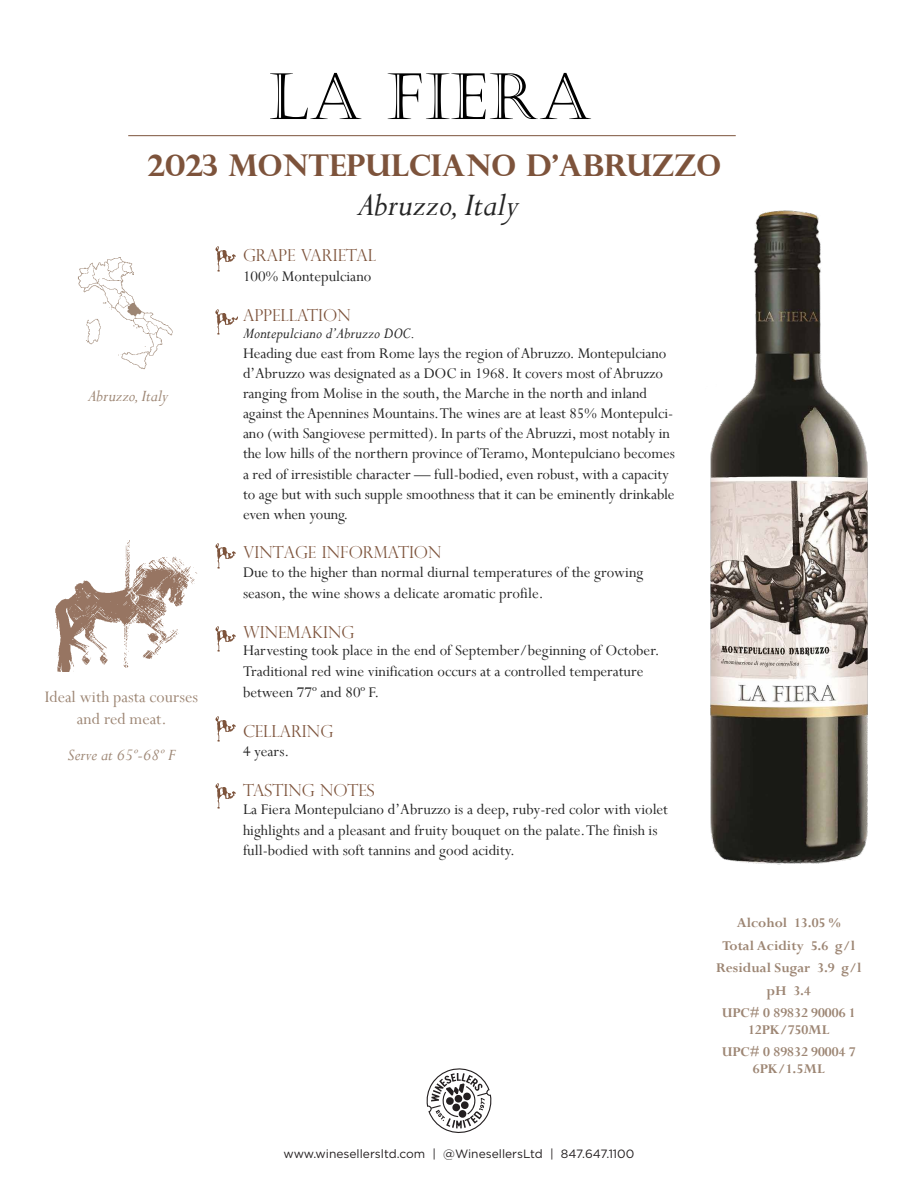
<style>
.page{position:relative;width:918px;height:1188px;background:#fff}
.page>*{position:absolute;margin:0;border:0;box-sizing:border-box;transform-origin:0 0}
.t1{font:italic 36px "Perpetua";color:#242424}
.t2{font:700 30px "Perpetua Titling";color:#7d533b}
.t3{font:18px/21.6px "Perpetua";color:#9d8674;text-align:center}
.t4{font:italic 18px "Perpetua";color:#9d8674}
.t5{font:16.5px/20.1px "Perpetua";letter-spacing:-.005em;color:#242424}
.t6{font:300 16.5px "Perpetua Titling";color:#7d533b}
.t7{font:italic 16.5px "Perpetua";color:#242424}
.t8{font:700 15px/22.5px "Perpetua";color:#9d8674;text-align:center}
.t9{font:12px "Gotham";color:#231f20}
</style>
<div class="page">
<svg style="left:270px;top:73px;width:92px;height:46px"></svg>
<svg style="left:388px;top:73px;width:203px;height:46px"></svg>
<img style="left:55px;top:540px;width:143px;height:131px">
<img style="left:710px;top:210px;width:158px;height:655px">
<hr style="left:128px;top:135px;width:608px;height:1px;background:#7d533b">
<img style="left:78px;top:257px;width:95px;height:113px">
<img style="left:215px;top:246px;width:21px;height:26px">
<img style="left:215px;top:309px;width:22px;height:26px">
<img style="left:215px;top:543px;width:21px;height:26px">
<img style="left:215px;top:626px;width:21px;height:26px">
<img style="left:215px;top:716px;width:21px;height:26px">
<img style="left:215px;top:783px;width:21px;height:26px">
<svg style="left:426px;top:1068px;width:66px;height:65px"></svg>
<h2 class="t2" style="left:148px;top:146px;width:575px">2023 MONTEPULCIANO D’ABRUZZO</h2>
<h1 class="t1" style="left:358px;top:182px;width:163px">Abruzzo, Italy</h1>
<p class="t4" style="left:88px;top:385px;width:82px">Abruzzo, Italy</p>
<p class="t3" style="left:45px;top:686px;width:155px">Ideal with pasta courses and red meat.</p>
<p class="t4" style="left:68px;top:743px;width:109px">Serve at 65º-68º F</p>
<p class="t6" style="left:243px;top:245px;width:135px">GRAPE VARIETAL</p>
<p class="t5" style="left:243px;top:266px;width:130px">100% Montepulciano</p>
<p class="t6" style="left:243px;top:305px;width:109px">APPELLATION</p>
<p class="t7" style="left:243px;top:323px;width:174px">Montepulciano d’Abruzzo DOC.</p>
<p class="t5" style="left:243px;top:343px;width:433px">Heading due east from Rome lays the region ofAbruzzo. Montepulciano d’Abruzzo was designated as a DOC in 1968. It covers most ofAbruzzo ranging from Molise in the south, the Marche in the north and inland against theApennines Mountains.The wines are at least 85% Montepulci&shy;ano (with Sangiovese permitted). In parts of theAbruzzi, most notably in the low hills of the northern province ofTeramo, Montepulciano becomes a red of irresistible character — full-bodied, even robust, with a capacity to age but with such supple smoothness that it can be eminently drinkable even when young.</p>
<p class="t6" style="left:243px;top:542px;width:200px">VINTAGE INFORMATION</p>
<p class="t5" style="left:243px;top:561px;width:402px;line-height:21.1px">Due to the higher than normal diurnal temperatures of the growing season, the wine shows a delicate aromatic profile.</p>
<p class="t6" style="left:243px;top:622px;width:113px">WINEMAKING</p>
<p class="t5" style="left:243px;top:640px;width:418px;line-height:20.7px">Harvesting took place in the end of September/beginning of October.<br>Traditional red wine vinification occurs at a controlled temperature between 77º and 80º F.</p>
<p class="t6" style="left:243px;top:721px;width:92px">CELLARING</p>
<p class="t5" style="left:243px;top:741px;width:48px">4 years.</p>
<p class="t6" style="left:243px;top:780px;width:133px">TASTING NOTES</p>
<p class="t5" style="left:243px;top:798px;width:427px;line-height:20.7px">La Fiera Montepulciano d’Abruzzo is a deep, ruby-red color with violet highlights and a pleasant and fruity bouquet on the palate. The finish is full-bodied with soft tannins and good acidity.</p>
<p class="t9" style="left:284px;top:1147px;width:352px">www.winesellersltd.com | @WinesellersLtd | 847.647.1100</p>
<p class="t8" style="left:716px;top:912px;width:147px">Alcohol 13.05 %<br>Total Acidity 5.6 g/l<br>Residual Sugar 3.9 g/l pH 3.4<br>UPC# 0 89832 90006 1</p>
<p class="t8" style="left:722px;top:1018px;width:136px">12PK/750ML<br>UPC# 0 89832 90004 7</p>
<p class="t8" style="left:753px;top:1057px;width:73px">6PK/1.5ML</p>
</div>
